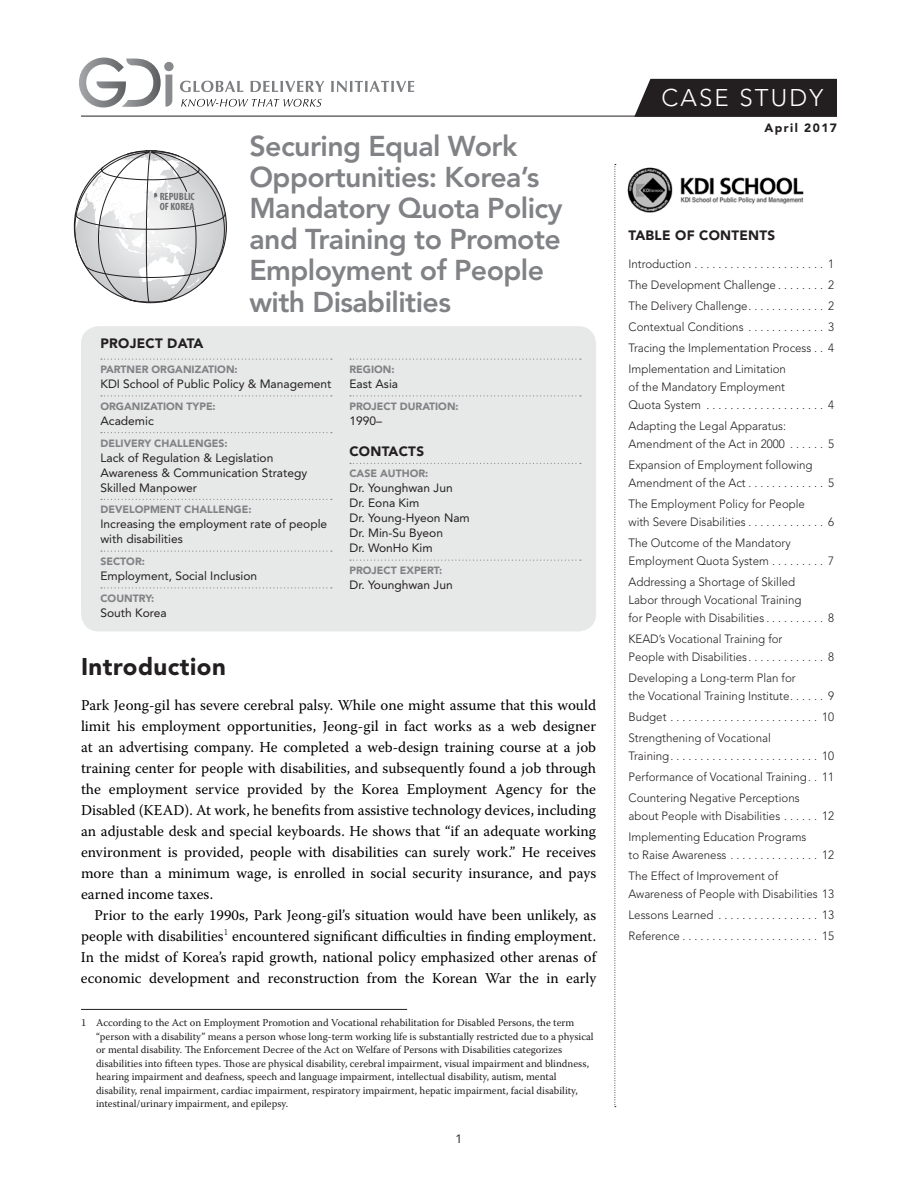
<style>
.page{position:relative;width:918px;height:1188px;background:#fff}
.page>*{position:absolute;margin:0;border:0;box-sizing:border-box;transform-origin:0 0}
.t1{font:800 28.5px/31.2px "Avenir LT Std";letter-spacing:-.02em;color:#808285}
.t2{font:900 24px "Avenir LT Std";letter-spacing:.02em;color:#231f20}
.t3{font:300 24px "Avenir LT Std";letter-spacing:.09em;color:#fff}
.t4{font:15px/21px "Warnock Pro";color:#000;text-align:justify}
.t5{font:900 13.5px "Avenir LT Std";letter-spacing:.02em;color:#231f20}
.t6{font:300 12px/21px "Avenir LT Std";color:#231f20;scale:.96 1}
.t7{font:12px/15px "Avenir LT Std";color:#231f20}
.t8{font:900 12px "Avenir LT Std";letter-spacing:.12em;color:#231f20}
.t9{font:12px "Avenir LT Std";color:#231f20;scale:1.1 1}
.t10{font:10.5px/13.5px "Warnock Pro";color:#231f20}
.t11{font:900 10.5px "Avenir LT Std";color:#808285}
.t12{font:700 condensed 10.5px/10.5px "Myriad Pro";color:#6d6f71}
</style>
<div class="page">
<div style="left:634px;top:79px;width:203px;height:37px;background:#231f20"></div>
<hr style="left:81px;top:116px;width:756px;height:1px;background:#231f20">
<svg style="left:181px;top:99px;width:141px;height:8px"></svg>
<svg style="left:180px;top:81px;width:63px;height:11px"></svg>
<svg style="left:251px;top:81px;width:73px;height:11px"></svg>
<svg style="left:331px;top:81px;width:83px;height:11px"></svg>
<svg style="left:79px;top:58px;width:95px;height:49px"></svg>
<svg style="left:615px;top:164px;width:1px;height:943px"></svg>
<div style="left:81px;top:326px;width:515px;height:305px;background:#e7e8e8;border-radius:18px"></div>
<svg style="left:101px;top:359px;width:231px;height:1px"></svg>
<svg style="left:101px;top:395px;width:231px;height:1px"></svg>
<svg style="left:101px;top:432px;width:231px;height:1px"></svg>
<svg style="left:101px;top:499px;width:231px;height:1px"></svg>
<svg style="left:101px;top:551px;width:231px;height:1px"></svg>
<svg style="left:101px;top:587px;width:231px;height:1px"></svg>
<svg style="left:350px;top:359px;width:231px;height:1px"></svg>
<svg style="left:350px;top:395px;width:231px;height:1px"></svg>
<svg style="left:350px;top:463px;width:231px;height:1px"></svg>
<svg style="left:350px;top:560px;width:231px;height:1px"></svg>
<hr style="left:81px;top:1009px;width:326px;height:1px;background:#231f20">
<img style="left:627px;top:167px;width:177px;height:46px">
<svg style="left:74px;top:150px;width:152px;height:153px"></svg>
<p class="t12" style="left:160px;top:191px;width:37px">REPUBLIC<br>OF KOREA</p>
<h1 class="t1" style="left:249px;top:130px;width:315px">Securing Equal Work<br>Opportunities: Korea’s<br>Mandatory Quota Policy and Training to Promote<br>Employment of People with Disabilities</h1>
<p class="t5" style="left:100px;top:336px;width:105px">PROJECT DATA</p>
<p class="t11" style="left:100px;top:363px;width:139px">PARTNER ORGANIZATION:</p>
<p class="t7" style="left:100px;top:377px;width:233px">KDI School of Public Policy &amp; Management</p>
<p class="t11" style="left:100px;top:400px;width:117px">ORGANIZATION TYPE:</p>
<p class="t7" style="left:100px;top:413px;width:55px">Academic</p>
<p class="t11" style="left:100px;top:437px;width:129px">DELIVERY CHALLENGES:</p>
<p class="t7" style="left:100px;top:450px;width:208px">Lack of Regulation &amp; Legislation<br>Awareness &amp; Communication Strategy<br>Skilled Manpower</p>
<p class="t11" style="left:100px;top:503px;width:153px">DEVELOPMENT CHALLENGE:</p>
<p class="t7" style="left:100px;top:517px;width:228px">Increasing the employment rate of people with disabilities</p>
<p class="t11" style="left:100px;top:555px;width:46px">SECTOR:</p>
<p class="t7" style="left:100px;top:569px;width:158px">Employment, Social Inclusion</p>
<p class="t11" style="left:100px;top:592px;width:55px">COUNTRY:</p>
<p class="t7" style="left:100px;top:605px;width:68px">South Korea</p>
<p class="t11" style="left:349px;top:363px;width:47px">REGION:</p>
<p class="t7" style="left:349px;top:377px;width:50px">East Asia</p>
<p class="t11" style="left:349px;top:400px;width:111px">PROJECT DURATION:</p>
<p class="t7" style="left:349px;top:413px;width:34px">1990–</p>
<p class="t5" style="left:349px;top:443px;width:76px">CONTACTS</p>
<p class="t11" style="left:349px;top:467px;width:80px">CASE AUTHOR:</p>
<p class="t7" style="left:349px;top:481px;width:122px">Dr. Younghwan Jun<br>Dr. Eona Kim<br>Dr. Young-Hyeon Nam<br>Dr. Min-Su Byeon<br>Dr. WonHo Kim</p>
<p class="t11" style="left:349px;top:564px;width:94px">PROJECT EXPERT:</p>
<p class="t7" style="left:349px;top:578px;width:105px">Dr. Younghwan Jun</p>
<h2 class="t2" style="left:81px;top:652px;width:146px">Introduction</h2>
<p class="t4" style="left:81px;top:694px;width:517px">Park Jeong-gil has severe cerebral palsy. While one might assume that this would limit his employment opportunities, Jeong-gil in fact works as a web designer at an advertising company. He completed a web-design training course at a job training center for people with disabilities, and subsequently found a job through the employment service provided by the Korea Employment Agency for the Disabled (KEAD). At work, he benefits from assistive technology devices, including an adjustable desk and special keyboards. He shows that “if an adequate working environment is provided, people with disabilities can surely work.” He receives more than a minimum wage, is enrolled in social security insurance, and pays earned income taxes.</p>
<p class="t4" style="left:81px;top:904px;width:517px;text-indent:14px">Prior to the early 1990s, Park Jeong-gil’s situation would have been unlikely, as people with disabilities<sup>1</sup> encountered significant difficulties in finding employment.<br>In the midst of Korea’s rapid growth, national policy emphasized other arenas of economic development and reconstruction from the Korean War the in early</p>
<p class="t10" style="left:96px;top:1016px;width:499px;text-indent:-15px">1 According to the Act on Employment Promotion and Vocational rehabilitation for Disabled Persons, the term “person with a disability” means a person whose long-term working life is substantially restricted due to a physical or mental disability. The Enforcement Decree of the Act on Welfare of Persons with Disabilities categorizes disabilities into fifteen types. Those are physical disability, cerebral impairment, visual impairment and blindness, hearing impairment and deafness, speech and language impairment, intellectual disability, autism, mental disability, renal impairment, cardiac impairment, respiratory impairment, hepatic impairment, facial disability, intestinal/urinary impairment, and epilepsy.</p>
<p class="t9" style="left:455px;top:1132px;width:8px">1</p>
<h2 class="t3" style="left:661px;top:84px;width:163px">CASE STUDY</h2>
<p class="t8" style="left:765px;top:121px;width:74px">April 2017</p>
<p class="t5" style="left:629px;top:227px;width:148px">TABLE OF CONTENTS</p>
<p class="t6" style="left:629px;top:253px;width:216px;text-align:justify">Introduction . . . . . . . . . . . . . . . . . . . . . . 1<br>The Development Challenge . . . . . . . . 2<br>The Delivery Challenge . . . . . . . . . . . . . 2<br>Contextual Conditions . . . . . . . . . . . . . 3<br>Tracing the Implementation Process . . 4<br>Implementation and Limitation</p>
<p class="t6" style="left:629px;top:378px;width:216px;line-height:18px">of the Mandatory Employment<br>Quota System . . . . . . . . . . . . . . . . . . . . 4</p>
<p class="t6" style="left:629px;top:417px;width:216px;line-height:18px">Adapting the Legal Apparatus:<br>Amendment of the Act in 2000 . . . . . . 5</p>
<p class="t6" style="left:629px;top:456px;width:216px;line-height:18px">Expansion of Employment following<br>Amendment of the Act . . . . . . . . . . . . . 5</p>
<p class="t6" style="left:629px;top:495px;width:216px;line-height:18px">The Employment Policy for People<br>with Severe Disabilities . . . . . . . . . . . . . 6</p>
<p class="t6" style="left:629px;top:534px;width:216px;line-height:18px">The Outcome of the Mandatory<br>Employment Quota System . . . . . . . . . 7</p>
<p class="t6" style="left:629px;top:573px;width:216px;line-height:18px">Addressing a Shortage of Skilled<br>Labor through Vocational Training<br>for People with Disabilities . . . . . . . . . . 8</p>
<p class="t6" style="left:629px;top:630px;width:216px;line-height:18px">KEAD’s Vocational Training for<br>People with Disabilities . . . . . . . . . . . . . 8</p>
<p class="t6" style="left:629px;top:669px;width:216px;line-height:18px">Developing a Long-term Plan for<br>the Vocational Training Institute . . . . . . 9</p>
<p class="t6" style="left:629px;top:706px;width:216px">Budget . . . . . . . . . . . . . . . . . . . . . . . . . 10<br>Strengthening of Vocational</p>
<p class="t6" style="left:629px;top:745px;width:216px;text-align:justify">Training . . . . . . . . . . . . . . . . . . . . . . . . . 10<br>Performance of Vocational Training . . 11<br>Countering Negative Perceptions</p>
<p class="t6" style="left:629px;top:805px;width:216px">about People with Disabilities . . . . . . 12<br>Implementing Education Programs</p>
<p class="t6" style="left:629px;top:844px;width:216px">to Raise Awareness . . . . . . . . . . . . . . . 12<br>The Effect of Improvement of</p>
<p class="t6" style="left:629px;top:883px;width:216px;text-align:justify">Awareness of People with Disabilities 13<br>Lessons Learned . . . . . . . . . . . . . . . . . 13<br>Reference . . . . . . . . . . . . . . . . . . . . . . . 15</p>
</div>
